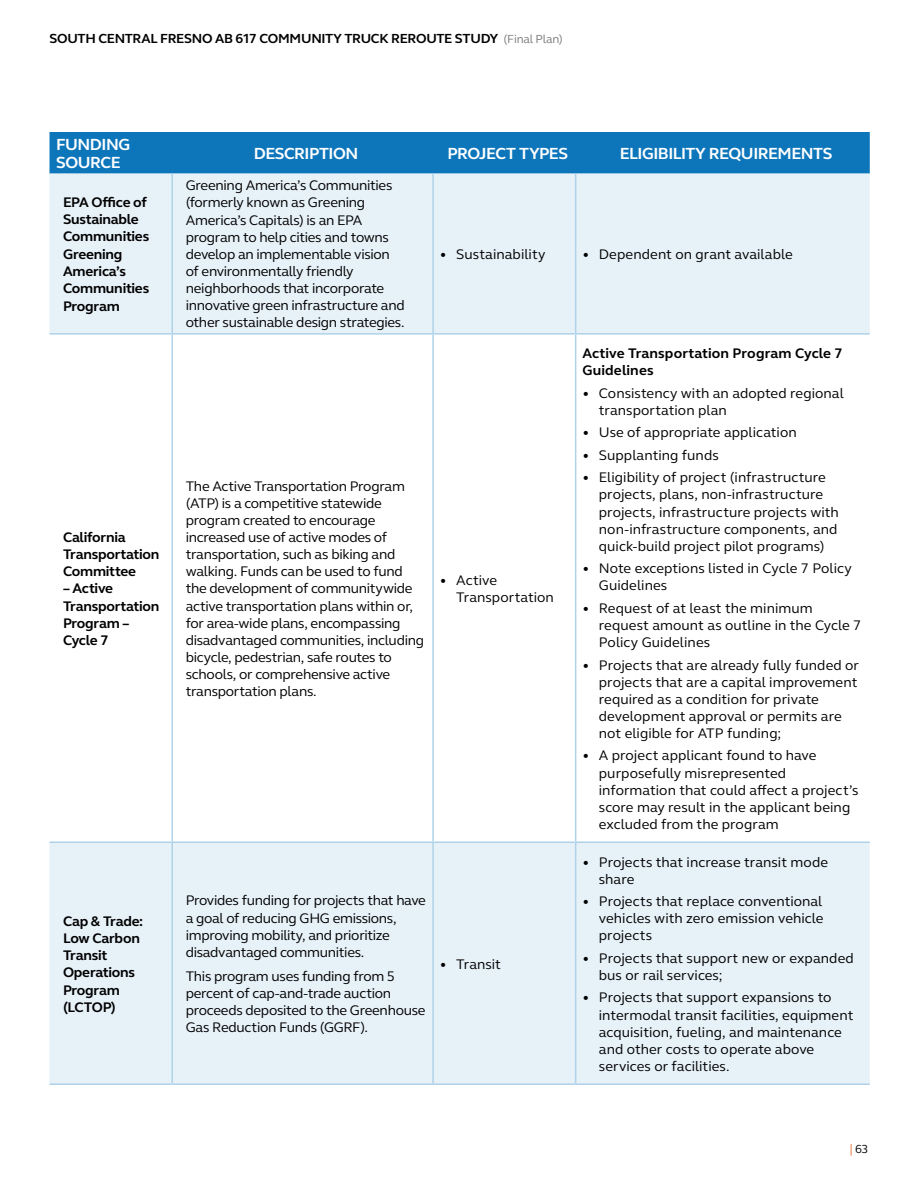
<style>
.page{position:relative;width:918px;height:1188px;background:#fff}
.page>*{position:absolute;margin:0;border:0;box-sizing:border-box;transform-origin:0 0}
.t1{font:700 16.5px/17.2px "FS Elliot Pro";letter-spacing:-.03em;color:#fff}
.t2{font:14.25px/17.1px "FS Elliot Pro";letter-spacing:-.005em;color:#000}
.t3{font:700 14.25px/17.2px "FS Elliot Pro";letter-spacing:-.015em;color:#000}
.t4{font:700 14.25px/17.1px "FS Elliot Pro";letter-spacing:.01em;color:#000}
.t5{font:700 13.5px "FS Elliot Pro";letter-spacing:-.025em;color:#000}
.t6{font:12px "FS Elliot Pro";color:#000}
.s1{font-weight:400;font-size:12px;color:#7c7b7a}
.s2{color:#e76a25}
</style>
<div class="page">
<div style="left:50px;top:132px;width:820px;height:42px;background:#0d76bb"></div>
<div style="left:50px;top:174px;width:820px;height:909px;background:#e7f1f8"></div>
<svg style="left:50px;top:335px;width:820px;height:507px"></svg>
<hr style="left:171px;top:335px;width:2px;height:507px;background:#afd2e9">
<hr style="left:432px;top:335px;width:2px;height:507px;background:#afd2e9">
<hr style="left:575px;top:335px;width:1px;height:507px;background:#afd2e9">
<hr style="left:171px;top:174px;width:2px;height:159px;background:#afd2e9">
<hr style="left:432px;top:174px;width:2px;height:159px;background:#afd2e9">
<hr style="left:575px;top:174px;width:1px;height:159px;background:#afd2e9">
<hr style="left:50px;top:333px;width:122px;height:2px;background:#afd2e9">
<hr style="left:172px;top:333px;width:261px;height:2px;background:#afd2e9">
<hr style="left:433px;top:333px;width:143px;height:2px;background:#afd2e9">
<hr style="left:576px;top:333px;width:294px;height:2px;background:#afd2e9">
<hr style="left:50px;top:842px;width:122px;height:1px;background:#afd2e9">
<hr style="left:50px;top:1083px;width:122px;height:2px;background:#afd2e9">
<hr style="left:172px;top:842px;width:261px;height:1px;background:#afd2e9">
<hr style="left:171px;top:843px;width:2px;height:240px;background:#afd2e9">
<hr style="left:172px;top:1083px;width:261px;height:2px;background:#afd2e9">
<hr style="left:433px;top:842px;width:143px;height:1px;background:#afd2e9">
<hr style="left:432px;top:843px;width:2px;height:240px;background:#afd2e9">
<hr style="left:433px;top:1083px;width:143px;height:2px;background:#afd2e9">
<hr style="left:576px;top:842px;width:294px;height:1px;background:#afd2e9">
<hr style="left:575px;top:843px;width:1px;height:240px;background:#afd2e9">
<hr style="left:576px;top:1083px;width:294px;height:2px;background:#afd2e9">
<p class="t5" style="left:50px;top:30px;width:515px">SOUTH CENTRAL FRESNO AB 617 COMMUNITY TRUCK REROUTE STUDY <span class="s1">(Final Plan)</span></p>
<p class="t1" style="left:56px;top:136px;width:76px">FUNDING<br>SOURCE</p>
<p class="t1" style="left:254px;top:145px;width:106px">DESCRIPTION</p>
<p class="t1" style="left:447px;top:145px;width:122px">PROJECT TYPES</p>
<p class="t1" style="left:620px;top:145px;width:214px">ELIGIBILITY REQUIREMENTS</p>
<p class="t3" style="left:63px;top:193px;width:88px">EPA Office of<br>Sustainable<br>Communities<br>Greening<br>America’s<br>Communities<br>Program</p>
<p class="t2" style="left:186px;top:177px;width:220px">Greening America’s Communities (formerly known as Greening<br>America’s Capitals) is an EPA program to help cities and towns develop an implementable vision of environmentally friendly neighborhoods that incorporate innovative green infrastructure and other sustainable design strategies.</p>
<p class="t2" style="left:440px;top:245px;width:107px">• Sustainability</p>
<p class="t2" style="left:582px;top:245px;width:212px">• Dependent on grant available</p>
<p class="t3" style="left:63px;top:528px;width:98px">California<br>Transportation<br>Committee</p>
<p class="t3" style="left:63px;top:580px;width:98px">– Active<br>Transportation<br>Program –<br>Cycle 7</p>
<p class="t2" style="left:186px;top:477px;width:240px">The Active Transportation Program (ATP) is a competitive statewide program created to encourage increased use of active modes of transportation, such as biking and walking. Funds can be used to fund the development of communitywide active transportation plans within or, for area-wide plans, encompassing disadvantaged communities, including bicycle, pedestrian, safe routes to schools, or comprehensive active transportation plans.</p>
<p class="t2" style="left:456px;top:571px;width:99px;text-indent:-17px">• Active<br>Transportation</p>
<p class="t3" style="left:63px;top:912px;width:82px">Cap &amp; Trade:<br>Low Carbon<br>Transit<br>Operations<br>Program (LCTOP)</p>
<p class="t2" style="left:186px;top:892px;width:242px">Provides funding for projects that have a goal of reducing GHG emissions, improving mobility, and prioritize disadvantaged communities.</p>
<p class="t2" style="left:186px;top:967px;width:241px">This program uses funding from 5 percent of cap-and-trade auction proceeds deposited to the Greenhouse Gas Reduction Funds (GGRF).</p>
<p class="t2" style="left:440px;top:955px;width:63px">• Transit</p>
<p class="t4" style="left:582px;top:345px;width:262px">Active Transportation Program Cycle 7<br>Guidelines</p>
<p class="t2" style="left:599px;top:384px;width:246px;text-indent:-17px">• Consistency with an adopted regional transportation plan</p>
<p class="t2" style="left:582px;top:424px;width:216px">• Use of appropriate application</p>
<p class="t2" style="left:582px;top:446px;width:138px">• Supplanting funds</p>
<p class="t2" style="left:599px;top:469px;width:242px;text-indent:-17px">• Eligibility of project (infrastructure projects, plans, non-infrastructure projects, infrastructure projects with non-infrastructure components, and quick-build project pilot programs)</p>
<p class="t2" style="left:599px;top:559px;width:255px;text-indent:-17px">• Note exceptions listed in Cycle 7 Policy<br>Guidelines</p>
<p class="t2" style="left:599px;top:599px;width:264px;text-indent:-17px">• Request of at least the minimum request amount as outline in the Cycle 7<br>Policy Guidelines</p>
<p class="t2" style="left:599px;top:656px;width:262px;text-indent:-17px">• Projects that are already fully funded or projects that are a capital improvement required as a condition for private development approval or permits are not eligible for ATP funding;</p>
<p class="t2" style="left:599px;top:747px;width:261px;text-indent:-17px">• A project applicant found to have purposefully misrepresented information that could affect a project’s score may result in the applicant being excluded from the program</p>
<p class="t2" style="left:599px;top:853px;width:231px;text-indent:-17px">• Projects that increase transit mode share</p>
<p class="t2" style="left:599px;top:892px;width:226px;text-align:justify;text-indent:-17px">• Projects that replace conventional vehicles with zero emission vehicle projects</p>
<p class="t2" style="left:599px;top:949px;width:256px;text-indent:-17px">• Projects that support new or expanded bus or rail services;</p>
<p class="t2" style="left:599px;top:989px;width:256px;text-indent:-17px">• Projects that support expansions to intermodal transit facilities, equipment acquisition, fueling, and maintenance and other costs to operate above services or facilities.</p>
<p class="t6" style="left:850px;top:1141px;width:20px"><span class="s2">|</span>63</p>
</div>
